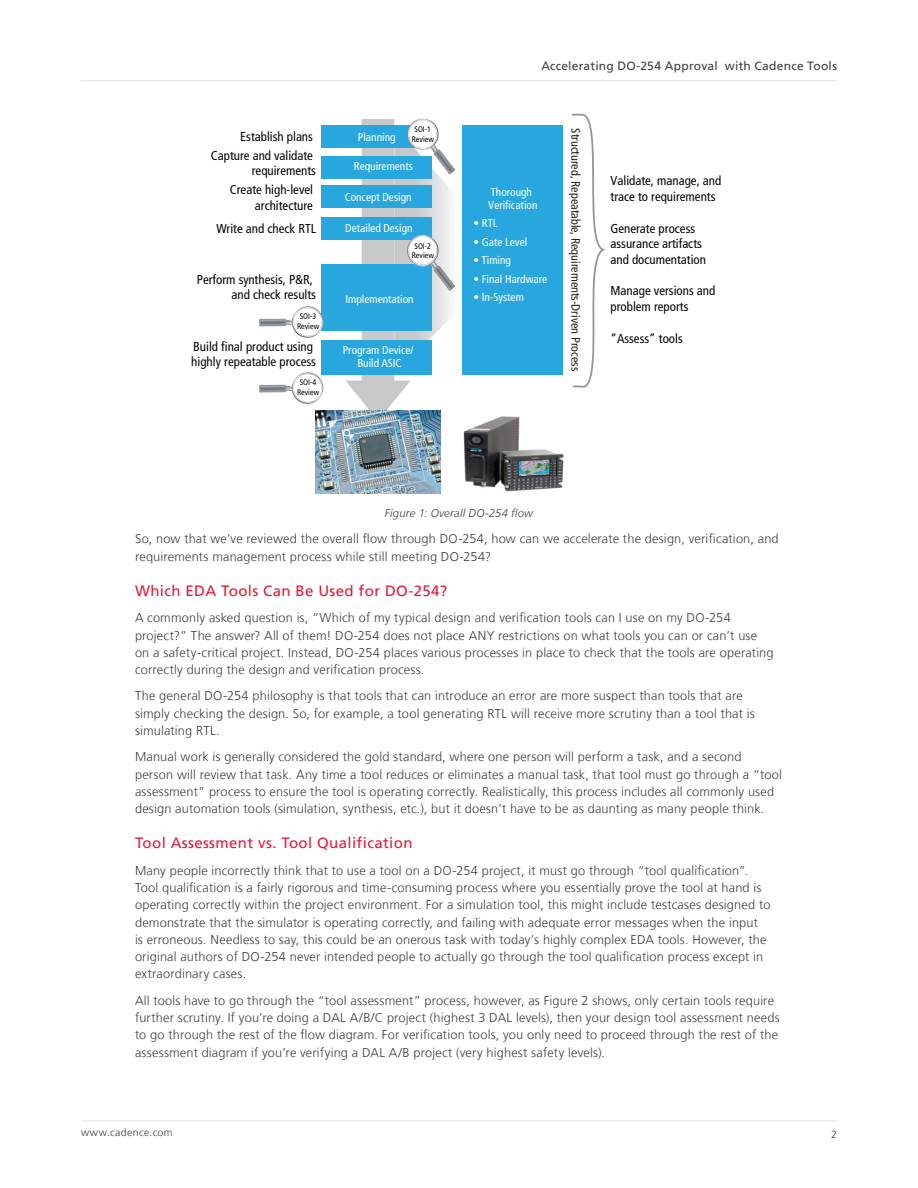
<style>
.page{position:relative;width:918px;height:1188px;background:#fff}
.page>*{position:absolute;margin:0;border:0;box-sizing:border-box;transform-origin:0 0}
.t1{font:15px "Frutiger LT";letter-spacing:.025em;color:#e51836}
.t2{font:condensed 12.9px/15.5px "Frutiger";color:#050504;text-align:right}
.t3{font:300 12.75px/17.2px "Frutiger LT";letter-spacing:.015em;color:#3e3e3f}
.t4{font:condensed 12.15px "Frutiger";color:#231f20}
.t5{font:12px "Frutiger LT";letter-spacing:.02em;color:#3e3e3f}
.t6{font:condensed 11.4px/13.6px "Frutiger";color:#fff;text-align:center}
.t7{font:italic 300 11.25px "Frutiger LT";letter-spacing:.02em;color:#3e3e3f}
.t8{font:300 10.5px "Frutiger LT";letter-spacing:.04em;color:#3e3e3f}
.t9{font:condensed 8.1px/9.8px "Frutiger";color:#050504;text-align:center}
</style>
<div class="page">
<div style="left:322px;top:185px;width:110px;height:23px;background:#28a7df"></div>
<div style="left:322px;top:217px;width:110px;height:22px;background:#28a7df"></div>
<div style="left:322px;top:264px;width:110px;height:66px;background:#28a7df"></div>
<div style="left:322px;top:340px;width:110px;height:34px;background:#28a7df"></div>
<div style="left:322px;top:125px;width:110px;height:22px;background:#28a7df"></div>
<div style="left:322px;top:156px;width:110px;height:23px;background:#28a7df"></div>
<svg style="left:346px;top:118px;width:165px;height:302px"></svg>
<svg style="left:285px;top:306px;width:39px;height:32px"></svg>
<div style="left:293px;top:308px;width:29px;height:28px;border:1px solid #e6e7e9;border-radius:50%"></div>
<svg style="left:262px;top:321px;width:21px;height:3px"></svg>
<div style="left:260px;top:319px;width:25px;height:7px;border:1px solid #959192"></div>
<svg style="left:285px;top:372px;width:39px;height:32px"></svg>
<div style="left:293px;top:374px;width:29px;height:29px;border:1px solid #e6e7e9;border-radius:50%"></div>
<svg style="left:262px;top:387px;width:21px;height:3px"></svg>
<div style="left:260px;top:385px;width:25px;height:7px;border:1px solid #959192"></div>
<div style="left:462px;top:125px;width:101px;height:249px;background:#28a7df"></div>
<svg style="left:571px;top:113px;width:34px;height:275px"></svg>
<img style="left:458px;top:411px;width:106px;height:81px">
<img style="left:315px;top:411px;width:125px;height:83px">
<hr style="left:81px;top:1121px;width:756px;height:1px;background:#e1e2e4">
<hr style="left:81px;top:80px;width:756px;height:1px;background:#e1e2e4">
<p class="t2" style="left:211px;top:127px;width:104px;line-height:19.2px">Establish plans<br>Capture and validate</p>
<p class="t2" style="left:230px;top:161px;width:88px;line-height:18.8px">requirements<br>Create high-level</p>
<p class="t2" style="left:216px;top:194px;width:101px;line-height:23.1px">architecture<br>Write and check RTL</p>
<p class="t2" style="left:197px;top:272px;width:121px">Perform synthesis, P&amp;R, and check results</p>
<p class="t9" style="left:297px;top:312px;width:24px">SOI-3<br>Review</p>
<p class="t2" style="left:191px;top:339px;width:126px;text-align:left">Build final product using highly repeatable process</p>
<p class="t9" style="left:297px;top:378px;width:24px">SOI-4<br>Review</p>
<p class="t6" style="left:358px;top:130px;width:39px">Planning</p>
<p class="t9" style="left:412px;top:125px;width:24px">SOI-1<br>Review</p>
<p class="t6" style="left:354px;top:159px;width:61px">Requirements</p>
<p class="t6" style="left:345px;top:190px;width:69px">Concept Design</p>
<p class="t6" style="left:345px;top:221px;width:69px">Detailed Design</p>
<p class="t9" style="left:412px;top:241px;width:24px">SOI-2<br>Review</p>
<p class="t6" style="left:345px;top:292px;width:70px">Implementation</p>
<p class="t6" style="left:343px;top:343px;width:72px">Program Device/<br>Build ASIC</p>
<p class="t5" style="left:541px;top:59px;width:297px">Accelerating DO-254 Approval with Cadence Tools</p>
<p class="t6" style="left:488px;top:185px;width:51px;text-align:left">Thorough<br>Verification</p>
<p class="t6" style="left:473px;top:216px;width:25px">• RTL</p>
<p class="t6" style="left:473px;top:235px;width:55px">• Gate Level</p>
<p class="t6" style="left:473px;top:253px;width:39px">• Timing</p>
<p class="t6" style="left:473px;top:272px;width:75px">• Final Hardware</p>
<p class="t6" style="left:473px;top:290px;width:52px">• In-System</p>
<p class="t4" style="left:583px;top:128px;width:245px;rotate:90deg">Structured, Repeatable, Requirements-Driven Process</p>
<p class="t2" style="left:611px;top:173px;width:112px;text-align:left">Validate, manage, and trace to requirements</p>
<p class="t2" style="left:611px;top:220px;width:97px;text-align:left">Generate process assurance artifacts and documentation</p>
<p class="t2" style="left:611px;top:283px;width:106px;text-align:left">Manage versions and problem reports</p>
<p class="t2" style="left:611px;top:330px;width:74px">“Assess” tools</p>
<p class="t7" style="left:385px;top:507px;width:150px">Figure 1: Overall DO-254 flow</p>
<p class="t3" style="left:135px;top:530px;width:645px">So, now that we’ve reviewed the overall flow through DO-254, how can we accelerate the design, verification, and requirements management process while still meeting DO-254?</p>
<p class="t1" style="left:135px;top:582px;width:314px">Which EDA Tools Can Be Used for DO-254?</p>
<p class="t3" style="left:135px;top:609px;width:640px">A commonly asked question is, “Which of my typical design and verification tools can I use on my DO-254 project?” The answer? All of them! DO-254 does not place ANY restrictions on what tools you can or can’t use on a safety-critical project. Instead, DO-254 places various processes in place to check that the tools are operating correctly during the design and verification process.</p>
<p class="t3" style="left:135px;top:688px;width:621px">The general DO-254 philosophy is that tools that can introduce an error are more suspect than tools that are simply checking the design. So, for example, a tool generating RTL will receive more scrutiny than a tool that is simulating RTL.</p>
<p class="t3" style="left:135px;top:749px;width:649px">Manual work is generally considered the gold standard, where one person will perform a task, and a second person will review that task. Any time a tool reduces or eliminates a manual task, that tool must go through a “tool assessment” process to ensure the tool is operating correctly. Realistically, this process includes all commonly used design automation tools (simulation, synthesis, etc.), but it doesn’t have to be as daunting as many people think.</p>
<p class="t1" style="left:135px;top:834px;width:279px">Tool Assessment vs. Tool Qualification</p>
<p class="t3" style="left:135px;top:862px;width:637px">Many people incorrectly think that to use a tool on a DO-254 project, it must go through “tool qualification”.<br>Tool qualification is a fairly rigorous and time-consuming process where you essentially prove the tool at hand is operating correctly within the project environment. For a simulation tool, this might include testcases designed to demonstrate that the simulator is operating correctly, and failing with adequate error messages when the input<br>is erroneous. Needless to say, this could be an onerous task with today’s highly complex EDA tools. However, the original authors of DO-254 never intended people to actually go through the tool qualification process except in extraordinary cases.</p>
<p class="t3" style="left:135px;top:992px;width:646px">All tools have to go through the “tool assessment” process, however, as Figure 2 shows, only certain tools require further scrutiny. If you’re doing a DAL A/B/C project (highest 3 DAL levels), then your design tool assessment needs to go through the rest of the flow diagram. For verification tools, you only need to proceed through the rest of the assessment diagram if you’re verifying a DAL A/B project (very highest safety levels).</p>
<p class="t8" style="left:81px;top:1127px;width:93px">www.cadence.com</p>
<p class="t8" style="left:831px;top:1128px;width:7px">2</p>
</div>
